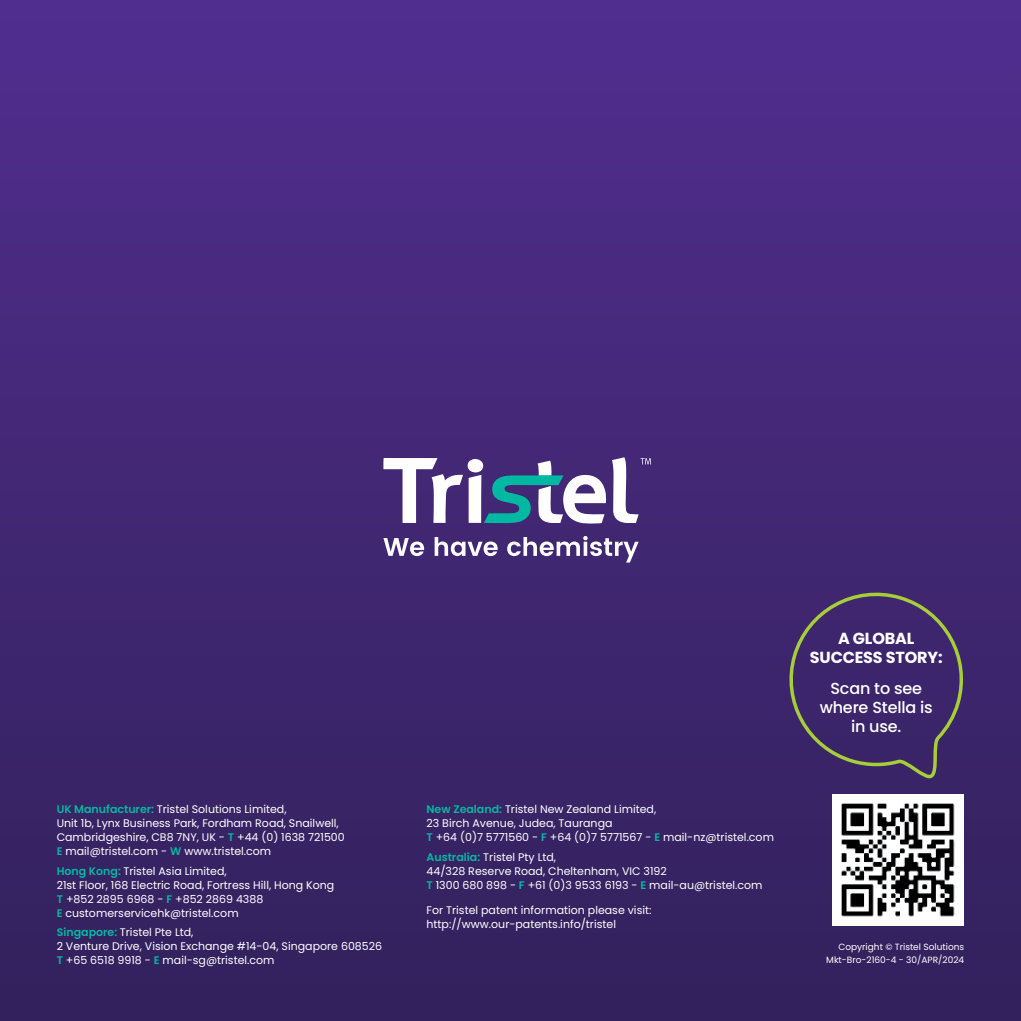
<style>
.page{position:relative;width:1021px;height:1021px;background:#fff}
.page>*{position:absolute;margin:0;border:0;box-sizing:border-box;transform-origin:0 0}
.t1{font:500 16px/19.2px "Poppins";letter-spacing:-.01em;color:#fff;text-align:center}
.t2{font:700 16px/19.2px "Poppins";letter-spacing:-.01em;color:#fff;text-align:center}
.t3{font:11px/14px "Poppins";color:#fff}
.t4{font:9px/13px "Poppins";color:#fff;text-align:right}
.s1{font-weight:600;color:#06b8a3}
</style>
<div class="page">
<div style="left:0;top:0;width:1020px;height:1020px;background:linear-gradient(to bottom,#512e8e,#32215b)"></div>
<svg style="left:781px;top:584px;width:189px;height:200px"></svg>
<img style="left:832px;top:794px;width:131px;height:131px">
<svg style="left:383px;top:538px;width:41px;height:18px"></svg>
<svg style="left:434px;top:537px;width:63px;height:19px"></svg>
<svg style="left:507px;top:536px;width:131px;height:26px"></svg>
<svg style="left:383px;top:458px;width:223px;height:66px"></svg>
<svg style="left:612px;top:457px;width:39px;height:66px"></svg>
<p class="t3" style="left:57px;top:802px;width:289px"><span class="s1">UK Manufacturer:</span> Tristel Solutions Limited,<br>Unit 1b, Lynx Business Park, Fordham Road, Snailwell, Cambridgeshire, CB8 7NY, UK - <span class="s1">T</span> +44 (0) 1638 721500<br><span class="s1">E</span> mail@tristel.com - <span class="s1">W</span> www.tristel.com</p>
<p class="t3" style="left:57px;top:863px;width:279px"><span class="s1">Hong Kong:</span> Tristel Asia Limited,<br>21st Floor, 168 Electric Road, Fortress Hill, Hong Kong <span class="s1">T</span> +852 2895 6968 - <span class="s1">F</span> +852 2869 4388<br><span class="s1">E</span> customerservicehk@tristel.com</p>
<p class="t3" style="left:57px;top:925px;width:327px"><span class="s1">Singapore:</span> Tristel Pte Ltd,<br>2 Venture Drive, Vision Exchange #14-04, Singapore 608526<br><span class="s1">T</span> +65 6518 9918 - <span class="s1">E</span> mail-sg@tristel.com</p>
<p class="t3" style="left:426px;top:802px;width:349px"><span class="s1">New Zealand:</span> Tristel New Zealand Limited,<br>23 Birch Avenue, Judea, Tauranga<br><span class="s1">T</span> +64 (0)7 5771560 - <span class="s1">F</span> +64 (0)7 5771567 - <span class="s1">E</span> mail-nz@tristel.com</p>
<p class="t3" style="left:426px;top:849px;width:337px"><span class="s1">Australia:</span> Tristel Pty Ltd,<br>44/328 Reserve Road, Cheltenham, VIC 3192<br><span class="s1">T</span> 1300 680 898 - <span class="s1">F</span> +61 (0)3 9533 6193 - <span class="s1">E</span> mail-au@tristel.com</p>
<p class="t3" style="left:426px;top:903px;width:226px">For Tristel patent information please visit: http://www.our-patents.info/tristel</p>
<h1 class="t2" style="left:809px;top:629px;width:134px">A GLOBAL<br>SUCCESS STORY:</h1>
<h1 class="t1" style="left:819px;top:678px;width:115px">Scan to see where Stella is in use.</h1>
<p class="t4" style="left:826px;top:940px;width:139px">Copyright © Tristel Solutions<br>Mkt-Bro-2160-4 - 30/APR/2024</p>
</div>
